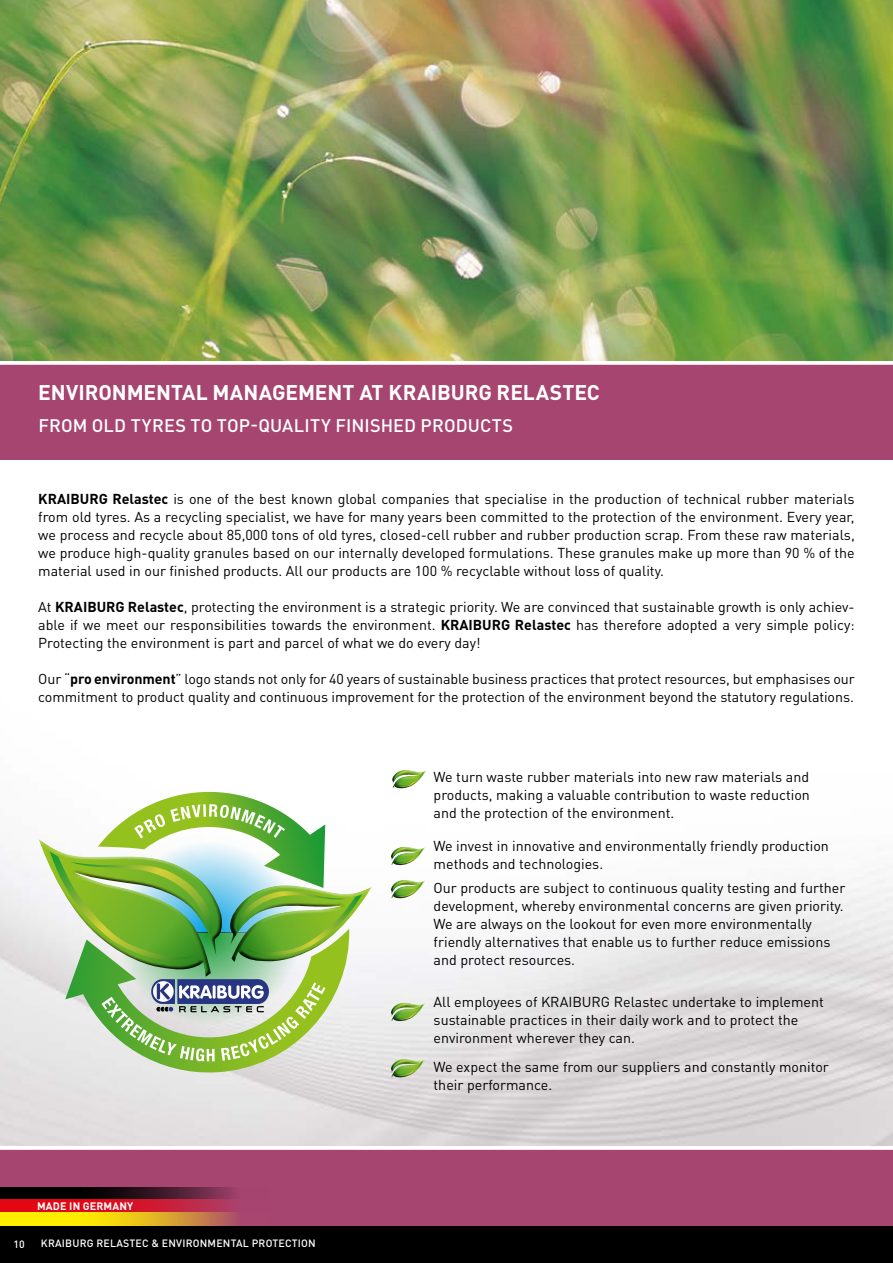
<style>
.page{position:relative;width:893px;height:1263px;background:#fff}
.page>*{position:absolute;margin:0;border:0;box-sizing:border-box;transform-origin:0 0}
.t1{font:700 21px "DIN Pro";letter-spacing:-.005em;color:#fff}
.t2{font:500 18px "DIN Pro";letter-spacing:.01em;color:#fff}
.t3{font:14.25px/18px "DIN Pro";color:#000}
.t4{font:700 10.8px "DIN Pro";letter-spacing:.01em;color:#fff}
.t5{font:500 10.5px "DIN Pro";letter-spacing:.02em;color:#fff}
.s1{font-weight:700}
</style>
<div class="page">
<div style="left:0;top:1149px;width:893px;height:114px;background:#a74571"></div>
<div style="left:0;top:1226px;width:893px;height:37px;background:#000"></div>
<div style="left:0;top:1145px;width:893px;height:5px;background:#fff"></div>
<div style="left:0;top:362px;width:893px;height:98px;background:#a74571"></div>
<div style="left:0;top:360px;width:893px;height:5px;background:#fff"></div>
<svg style="left:0;top:1187px;width:236px;height:13px;background:#37111d"></svg>
<svg style="left:0;top:1200px;width:230px;height:12px;background:#d41429"></svg>
<svg style="left:0;top:1212px;width:236px;height:14px;background:#e7c11c"></svg>
<img style="left:0;top:0;width:893px;height:360px">
<svg style="left:38px;top:792px;width:335px;height:283px"></svg>
<hr style="left:157px;top:983px;width:3px;height:16px;background:#283583;border-radius:2px">
<svg style="left:392px;top:769px;width:35px;height:20px"></svg>
<svg style="left:386px;top:846px;width:40px;height:61px"></svg>
<svg style="left:386px;top:993px;width:40px;height:37px"></svg>
<svg style="left:386px;top:1049px;width:40px;height:37px"></svg>
<h1 class="t1" style="left:38px;top:378px;width:563px">ENVIRONMENTAL MANAGEMENT AT KRAIBURG RELASTEC</h1>
<p class="t2" style="left:38px;top:413px;width:476px">FROM OLD TYRES TO TOP-QUALITY FINISHED PRODUCTS</p>
<p class="t3" style="left:38px;top:489px;width:818px;text-align:justify"><span class="s1">KRAIBURG Relastec</span> is one of the best known global companies that specialise in the production of technical rubber materials from old tyres. As a recycling specialist, we have for many years been committed to the protection of the environment. Every year, we process and recycle about 85,000 tons of old tyres, closed-cell rubber and rubber production scrap. From these raw materials, we produce high-quality granules based on our internally developed formulations. These granules make up more than 90 % of the material used in our finished products. All our products are 100 % recyclable without loss of quality.</p>
<p class="t3" style="left:38px;top:597px;width:818px;text-align:justify">At <span class="s1">KRAIBURG Relastec</span>, protecting the environment is a strategic priority. We are convinced that sustainable growth is only achiev&shy;able if we meet our responsibilities towards the environment. <span class="s1">KRAIBURG Relastec</span> has therefore adopted a very simple policy:<br>Protecting the environment is part and parcel of what we do every day!</p>
<p class="t3" style="left:38px;top:669px;width:818px">Our “<span class="s1">pro environment</span>” logo stands not only for 40 years of sustainable business practices that protect resources, but emphasises our commitment to product quality and continuous improvement for the protection of the environment beyond the statutory regulations.</p>
<p class="t3" style="left:434px;top:767px;width:378px;text-align:justify">We turn waste rubber materials into new raw materials and products, making a valuable contribution to waste reduction and the protection of the environment.</p>
<p class="t3" style="left:434px;top:836px;width:397px">We invest in innovative and environmentally friendly production methods and technologies.</p>
<p class="t3" style="left:434px;top:878px;width:413px">Our products are subject to continuous quality testing and further development, whereby environmental concerns are given priority.<br>We are always on the lookout for even more environmentally friendly alternatives that enable us to further reduce emissions and protect resources.</p>
<p class="t3" style="left:434px;top:992px;width:392px">All employees of KRAIBURG Relastec undertake to implement sustainable practices in their daily work and to protect the environment wherever they can.</p>
<p class="t3" style="left:434px;top:1057px;width:397px">We expect the same from our suppliers and constantly monitor their performance.</p>
<p class="t5" style="left:13px;top:1237px;width:13px">10</p>
<p class="t4" style="left:37px;top:1199px;width:98px">MADE IN GERMANY</p>
<p class="t5" style="left:41px;top:1236px;width:276px">KRAIBURG RELASTEC &amp; ENVIRONMENTAL PROTECTION</p>
</div>
